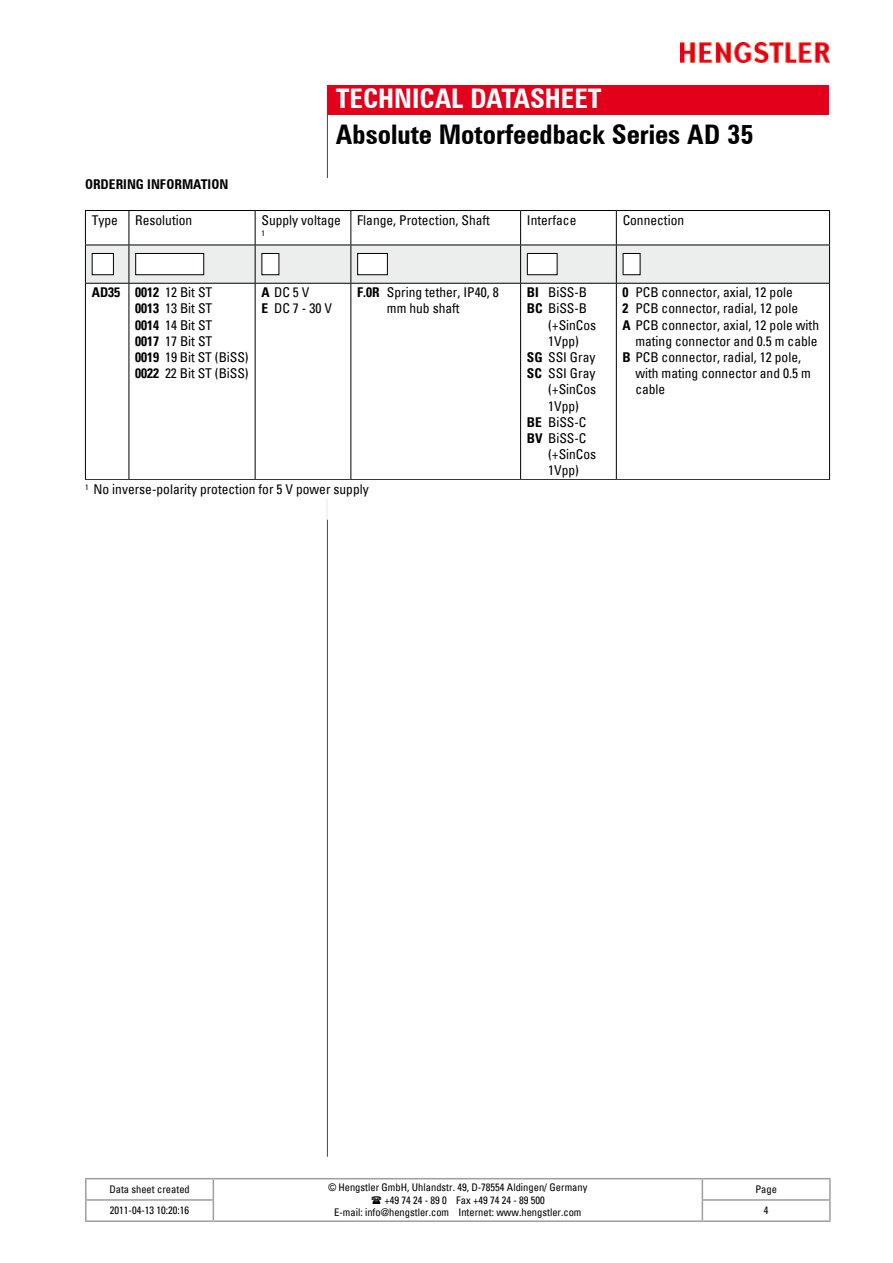
<style>
.page{position:relative;width:893px;height:1263px;background:#fff}
.page>*{position:absolute;margin:0;border:0;box-sizing:border-box;transform-origin:0 0}
.t1{font:700 condensed 27px "Zurich BT";color:#000}
.t2{font:700 condensed 27px "Zurich BT";color:#fff}
.t3{font:condensed 13.5px/16.2px "Univers";color:#000}
.t4{font:700 condensed 13.5px "Zurich BT";color:#000}
.t5{font:condensed 10.5px "Univers";color:#000}
.t6{font:condensed 7.8px "Univers";color:#000}
.s1{font-weight:700}
.s2{font-family:"Arial";font-stretch:normal}
</style>
<div class="page">
<img style="left:680px;top:43px;width:149px;height:20px">
<div style="left:327px;top:85px;width:502px;height:30px;background:#e2001a"></div>
<hr style="left:327px;top:85px;width:1px;height:1072px;background:#e2001a">
<hr style="left:85px;top:1178px;width:128px;height:1px;background:#9c9e9f">
<hr style="left:85px;top:1179px;width:2px;height:20px;background:#9c9e9f">
<hr style="left:213px;top:1178px;width:489px;height:1px;background:#9c9e9f">
<hr style="left:702px;top:1178px;width:129px;height:1px;background:#9c9e9f">
<hr style="left:829px;top:1179px;width:2px;height:20px;background:#9c9e9f">
<hr style="left:85px;top:1199px;width:129px;height:2px;background:#9c9e9f">
<svg style="left:85px;top:1201px;width:2px;height:19px"></svg>
<svg style="left:213px;top:1179px;width:1px;height:41px"></svg>
<hr style="left:702px;top:1199px;width:129px;height:2px;background:#9c9e9f">
<svg style="left:702px;top:1179px;width:1px;height:41px"></svg>
<svg style="left:829px;top:1201px;width:2px;height:19px"></svg>
<hr style="left:85px;top:1220px;width:128px;height:2px;background:#9c9e9f">
<hr style="left:213px;top:1220px;width:489px;height:2px;background:#9c9e9f">
<hr style="left:702px;top:1220px;width:129px;height:2px;background:#9c9e9f">
<div style="left:85px;top:189px;width:744px;height:21px;background:#fff"></div>
<svg style="left:86px;top:211px;width:743px;height:268px"></svg>
<div style="left:86px;top:246px;width:743px;height:37px;background:#eceded"></div>
<hr style="left:85px;top:210px;width:44px;height:1px;background:#000">
<hr style="left:85px;top:211px;width:1px;height:34px;background:#000">
<hr style="left:129px;top:210px;width:126px;height:1px;background:#000">
<hr style="left:129px;top:211px;width:1px;height:34px;background:#000">
<hr style="left:255px;top:210px;width:96px;height:1px;background:#000">
<hr style="left:255px;top:211px;width:1px;height:34px;background:#000">
<hr style="left:351px;top:210px;width:170px;height:1px;background:#000">
<hr style="left:350px;top:211px;width:1px;height:34px;background:#000">
<hr style="left:521px;top:210px;width:95px;height:1px;background:#000">
<hr style="left:520px;top:211px;width:1px;height:34px;background:#000">
<hr style="left:616px;top:210px;width:214px;height:1px;background:#000">
<hr style="left:616px;top:211px;width:1px;height:34px;background:#000">
<hr style="left:829px;top:211px;width:1px;height:34px;background:#000">
<hr style="left:85px;top:245px;width:44px;height:1px;background:#000">
<hr style="left:85px;top:245px;width:1px;height:38px;background:#000">
<hr style="left:129px;top:245px;width:126px;height:1px;background:#000">
<hr style="left:129px;top:245px;width:1px;height:38px;background:#000">
<hr style="left:255px;top:245px;width:96px;height:1px;background:#000">
<hr style="left:255px;top:245px;width:1px;height:38px;background:#000">
<hr style="left:351px;top:245px;width:170px;height:1px;background:#000">
<hr style="left:350px;top:245px;width:1px;height:38px;background:#000">
<hr style="left:521px;top:245px;width:95px;height:1px;background:#000">
<hr style="left:520px;top:245px;width:1px;height:38px;background:#000">
<hr style="left:616px;top:245px;width:214px;height:1px;background:#000">
<hr style="left:616px;top:245px;width:1px;height:38px;background:#000">
<hr style="left:829px;top:245px;width:1px;height:38px;background:#000">
<hr style="left:85px;top:283px;width:44px;height:1px;background:#000">
<hr style="left:85px;top:284px;width:1px;height:195px;background:#000">
<hr style="left:129px;top:283px;width:126px;height:1px;background:#000">
<hr style="left:129px;top:284px;width:1px;height:195px;background:#000">
<hr style="left:255px;top:283px;width:96px;height:1px;background:#000">
<hr style="left:255px;top:284px;width:1px;height:195px;background:#000">
<hr style="left:351px;top:283px;width:170px;height:1px;background:#000">
<hr style="left:350px;top:284px;width:1px;height:195px;background:#000">
<hr style="left:521px;top:283px;width:95px;height:1px;background:#000">
<hr style="left:520px;top:284px;width:1px;height:195px;background:#000">
<hr style="left:616px;top:283px;width:214px;height:1px;background:#000">
<hr style="left:616px;top:284px;width:1px;height:195px;background:#000">
<hr style="left:829px;top:284px;width:1px;height:195px;background:#000">
<hr style="left:85px;top:479px;width:44px;height:1px;background:#000">
<hr style="left:129px;top:479px;width:126px;height:1px;background:#000">
<hr style="left:255px;top:479px;width:96px;height:1px;background:#000">
<hr style="left:351px;top:479px;width:170px;height:1px;background:#000">
<hr style="left:521px;top:479px;width:95px;height:1px;background:#000">
<hr style="left:616px;top:479px;width:214px;height:1px;background:#000">
<div style="left:92px;top:253px;width:22px;height:22px;background:#fff;border:1px solid #000"></div>
<div style="left:135px;top:253px;width:69px;height:22px;background:#fff;border:1px solid #000"></div>
<div style="left:261px;top:253px;width:18px;height:22px;background:#fff;border:1px solid #000"></div>
<div style="left:357px;top:253px;width:31px;height:22px;background:#fff;border:1px solid #000"></div>
<div style="left:527px;top:253px;width:30px;height:22px;background:#fff;border:1px solid #000"></div>
<div style="left:623px;top:253px;width:17px;height:22px;background:#fff;border:1px solid #000"></div>
<svg style="left:327px;top:498px;width:1px;height:22px"></svg>
<h1 class="t2" style="left:336px;top:82px;width:267px">TECHNICAL DATASHEET</h1>
<h1 class="t1" style="left:336px;top:118px;width:419px">Absolute Motorfeedback Series AD 35</h1>
<p class="t4" style="left:85px;top:176px;width:145px">ORDERING INFORMATION</p>
<p class="t3" style="left:92px;top:211px;width:28px">Type</p>
<p class="t3" style="left:135px;top:211px;width:58px">Resolution</p>
<p class="t3" style="left:262px;top:211px;width:81px">Supply voltage</p>
<p class="t6" style="left:261px;top:228px;width:5px">1</p>
<p class="t3" style="left:357px;top:211px;width:134px">Flange, Protection, Shaft</p>
<p class="t3" style="left:527px;top:211px;width:51px">Interface</p>
<p class="t3" style="left:623px;top:211px;width:63px">Connection</p>
<p class="t3" style="left:135px;top:284px;width:115px;text-indent:-43px"><span class="s1">AD35 0012</span> 12 Bit ST<br><span class="s1">0013</span> 13 Bit ST<br><span class="s1">0014</span> 14 Bit ST<br><span class="s1">0017</span> 17 Bit ST<br><span class="s1">0019</span> 19 Bit ST (BiSS)<br><span class="s1">0022</span> 22 Bit ST (BiSS)</p>
<p class="t3" style="left:261px;top:284px;width:72px"><span class="s1">A</span> DC 5 V<br><span class="s1">E</span> DC 7 - 30 V</p>
<p class="t3" style="left:387px;top:284px;width:113px;text-indent:-30px"><span class="s1">F.0R</span> Spring tether, IP40, 8 mm hub shaft</p>
<p class="t3" style="left:527px;top:284px;width:62px"><span class="s1">BI</span> BiSS-B</p>
<p class="t3" style="left:527px;top:300px;width:62px"><span class="s1">BC</span> BiSS-B</p>
<p class="t3" style="left:548px;top:316px;width:50px">(+SinCos</p>
<p class="t3" style="left:548px;top:333px;width:32px">1Vpp)</p>
<p class="t3" style="left:527px;top:349px;width:70px"><span class="s1">SG</span> SSI Gray</p>
<p class="t3" style="left:527px;top:365px;width:70px"><span class="s1">SC</span> SSI Gray</p>
<p class="t3" style="left:548px;top:381px;width:50px">(+SinCos</p>
<p class="t3" style="left:548px;top:397px;width:32px">1Vpp)</p>
<p class="t3" style="left:527px;top:414px;width:61px"><span class="s1">BE</span> BiSS-C</p>
<p class="t3" style="left:527px;top:430px;width:61px"><span class="s1">BV</span> BiSS-C</p>
<p class="t3" style="left:548px;top:446px;width:50px">(+SinCos</p>
<p class="t3" style="left:548px;top:462px;width:32px">1Vpp)</p>
<p class="t3" style="left:85px;top:481px;width:285px"><sup>1</sup> No inverse-polarity protection for 5 V power supply</p>
<p class="t3" style="left:623px;top:284px;width:172px"><span class="s1">0</span> PCB connector, axial, 12 pole</p>
<p class="t3" style="left:623px;top:300px;width:177px"><span class="s1">2</span> PCB connector, radial, 12 pole</p>
<p class="t3" style="left:623px;top:316px;width:198px"><span class="s1">A</span> PCB connector, axial, 12 pole with</p>
<p class="t3" style="left:635px;top:333px;width:184px">mating connector and 0.5 m cable</p>
<p class="t3" style="left:623px;top:349px;width:180px"><span class="s1">B</span> PCB connector, radial, 12 pole,</p>
<p class="t3" style="left:635px;top:365px;width:177px">with mating connector and 0.5 m</p>
<p class="t3" style="left:635px;top:381px;width:31px">cable</p>
<p class="t5" style="left:109px;top:1182px;width:82px">Data sheet created</p>
<p class="t5" style="left:328px;top:1180px;width:261px"><span class="s2">©</span> Hengstler GmbH, Uhlandstr. 49, D-78554 Aldingen/ Germany</p>
<p class="t5" style="left:385px;top:1193px;width:162px">+49 74 24 - 89 0 Fax +49 74 24 - 89 500</p>
<p class="t5" style="left:334px;top:1206px;width:249px">E-mail: info@hengstler.com Internet: www.hengstler.com</p>
<p class="t5" style="left:755px;top:1182px;width:23px">Page</p>
<p class="t5" style="left:110px;top:1204px;width:81px">2011-04-13 10:20:16</p>
<p class="t5" style="left:764px;top:1204px;width:6px">4</p>
</div>
